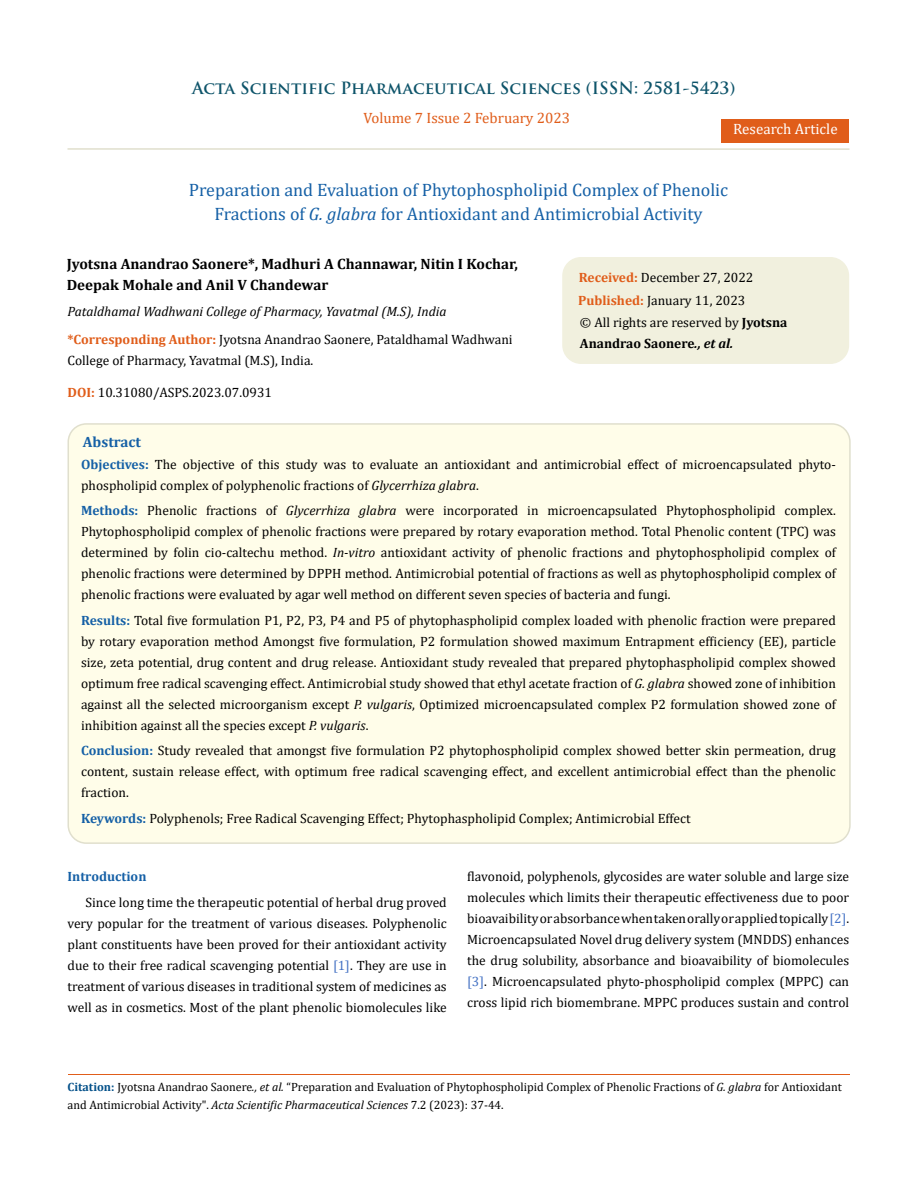
<style>
.page{position:relative;width:917px;height:1188px;background:#fff}
.page>*{position:absolute;margin:0;border:0;box-sizing:border-box;transform-origin:0 0}
.t1{font:18px/24px "Cambria";color:#1560a6;text-align:center}
.t2{font:700 16.5px "Trajan Pro";color:#0e546a}
.t3{font:700 15px/21px "Cambria";color:#000}
.t4{font:15px "Cambria";color:#e05d1a}
.t5{font:15px "Cambria";color:#fff}
.t6{font:700 15px "Cambria";color:#1560a6}
.t7{font:13.5px/21px "Cambria";color:#000;text-align:justify}
.t8{font:italic 13.5px/27.6px "Cambria";color:#000}
.t9{font:700 13.5px "Cambria";color:#1560a6}
.t10{font:12px/18px "Cambria";color:#000}
.s1{font-style:italic}
.s2{font-weight:700;font-style:normal;color:#e05d1a}
.s3{font-style:normal}
.s4{font-weight:700;color:#e05d1a}
.s5{font-weight:700}
.s6{font-weight:700;font-style:italic}
.s7{font-weight:700;color:#1560a6}
.s8{color:#4472c4}
.s9{font-weight:700;color:#035089}
</style>
<div class="page">
<div style="left:721px;top:119px;width:128px;height:23px;background:#e05d1a"></div>
<div style="left:563px;top:258px;width:285px;height:105px;background:#f1f0de;border-radius:18px"></div>
<div style="left:562px;top:257px;width:287px;height:107px;border:2px solid #f1f0de;border-radius:18px"></div>
<div style="left:68px;top:424px;width:781px;height:419px;background:#fffde9;border-radius:18px"></div>
<div style="left:67px;top:423px;width:783px;height:421px;border:2px solid #e0dfcd;border-radius:18px"></div>
<hr style="left:68px;top:1075px;width:781px;height:1px;background:#e05d1a">
<hr style="left:67px;top:148px;width:782px;height:2px;background:#e0dfcd">
<p class="t2" style="left:192px;top:77px;width:545px">Acta Scientific Pharmaceutical Sciences (ISSN: 2581-5423)</p>
<p class="t4" style="left:363px;top:109px;width:208px">Volume 7 Issue 2 February 2023</p>
<p class="t5" style="left:733px;top:120px;width:106px">Research Article</p>
<h1 class="t1" style="left:189px;top:178px;width:541px">Preparation and Evaluation of Phytophospholipid Complex of Phenolic<br>Fractions of <span class="s1">G. glabra</span> for Antioxidant and Antimicrobial Activity</h1>
<p class="t3" style="left:67px;top:253px;width:453px">Jyotsna Anandrao Saonere*, Madhuri A Channawar, Nitin I Kochar,<br>Deepak Mohale and Anil V Chandewar</p>
<p class="t8" style="left:67px;top:297px;width:446px">Pataldhamal Wadhwani College of Pharmacy, Yavatmal (M.S), India <span class="s2">*Corresponding Author:</span> <span class="s3">Jyotsna Anandrao Saonere, Pataldhamal Wadhwani</span></p>
<p class="t7" style="left:67px;top:349px;width:247px">College of Pharmacy, Yavatmal (M.S), India.</p>
<p class="t7" style="left:578px;top:266px;width:177px;line-height:23px"><span class="s4">Received:</span> December 27, 2022<br><span class="s4">Published:</span> January 11, 2023</p>
<p class="t7" style="left:580px;top:312px;width:209px">© All rights are reserved by <span class="s5">Jyotsna<br>Anandrao Saonere</span><span class="s6">., et al.</span></p>
<p class="t7" style="left:67px;top:382px;width:206px"><span class="s4">DOI:</span> 10.31080/ASPS.2023.07.0931</p>
<p class="t6" style="left:83px;top:432px;width:60px">Abstract</p>
<p class="t7" style="left:81px;top:453px;width:756px"><span class="s7">Objectives:</span> The objective of this study was to evaluate an antioxidant and antimicrobial effect of microencapsulated phyto&shy;phospholipid complex of polyphenolic fractions of <span class="s1">Glycerrhiza glabra</span>.</p>
<p class="t7" style="left:81px;top:500px;width:756px"><span class="s7">Methods:</span> Phenolic fractions of <span class="s1">Glycerrhiza glabra</span> were incorporated in microencapsulated Phytophospholipid complex.<br>Phytophospholipid complex of phenolic fractions were prepared by rotary evaporation method. Total Phenolic content (TPC) was determined by folin cio-caltechu method. <span class="s1">In-vitro</span> antioxidant activity of phenolic fractions and phytophospholipid complex of phenolic fractions were determined by DPPH method. Antimicrobial potential of fractions as well as phytophospholipid complex of phenolic fractions were evaluated by agar well method on different seven species of bacteria and fungi.</p>
<p class="t7" style="left:81px;top:609px;width:756px"><span class="s7">Results:</span> Total five formulation P1, P2, P3, P4 and P5 of phytophaspholipid complex loaded with phenolic fraction were prepared by rotary evaporation method Amongst five formulation, P2 formulation showed maximum Entrapment efficiency (EE), particle size, zeta potential, drug content and drug release. Antioxidant study revealed that prepared phytophaspholipid complex showed optimum free radical scavenging effect. Antimicrobial study showed that ethyl acetate fraction of <span class="s1">G. glabra</span> showed zone of inhibition against all the selected microorganism except <span class="s1">P. vulgaris</span>, Optimized microencapsulated complex P2 formulation showed zone of inhibition against all the species except <span class="s1">P. vulgaris</span>.</p>
<p class="t7" style="left:81px;top:740px;width:756px"><span class="s7">Conclusion:</span> Study revealed that amongst five formulation P2 phytophospholipid complex showed better skin permeation, drug content, sustain release effect, with optimum free radical scavenging effect, and excellent antimicrobial effect than the phenolic fraction.</p>
<p class="t7" style="left:81px;top:808px;width:611px"><span class="s7">Keywords:</span> Polyphenols; Free Radical Scavenging Effect; Phytophaspholipid Complex; Antimicrobial Effect</p>
<p class="t9" style="left:67px;top:867px;width:80px">Introduction</p>
<p class="t7" style="left:67px;top:891px;width:381px;text-indent:18px">Since long time the therapeutic potential of herbal drug proved very popular for the treatment of various diseases. Polyphenolic plant constituents have been proved for their antioxidant activity due to their free radical scavenging potential <span class="s8">[1]</span>. They are use in treatment of various diseases in traditional system of medicines as well as in cosmetics. Most of the plant phenolic biomolecules like</p>
<p class="t7" style="left:467px;top:866px;width:383px">flavonoid, polyphenols, glycosides are water soluble and large size molecules which limits their therapeutic effectiveness due to poor bioavaibility or absorbance when taken orally or applied topically <span class="s8">[2]</span>.<br>Microencapsulated Novel drug delivery system (MNDDS) enhances the drug solubility, absorbance and bioavaibility of biomolecules <span class="s8">[3]</span>. Microencapsulated phyto-phospholipid complex (MPPC) can cross lipid rich biomembrane. MPPC produces sustain and control</p>
<p class="t10" style="left:68px;top:1078px;width:775px"><span class="s9">Citation:</span> Jyotsna Anandrao Saonere<span class="s1">., et al.</span> “Preparation and Evaluation of Phytophospholipid Complex of Phenolic Fractions of <span class="s1">G. glabra</span> for Antioxidant and Antimicrobial Activity". <span class="s1">Acta Scientific Pharmaceutical Sciences</span> 7.2 (2023): 37-44.</p>
</div>
